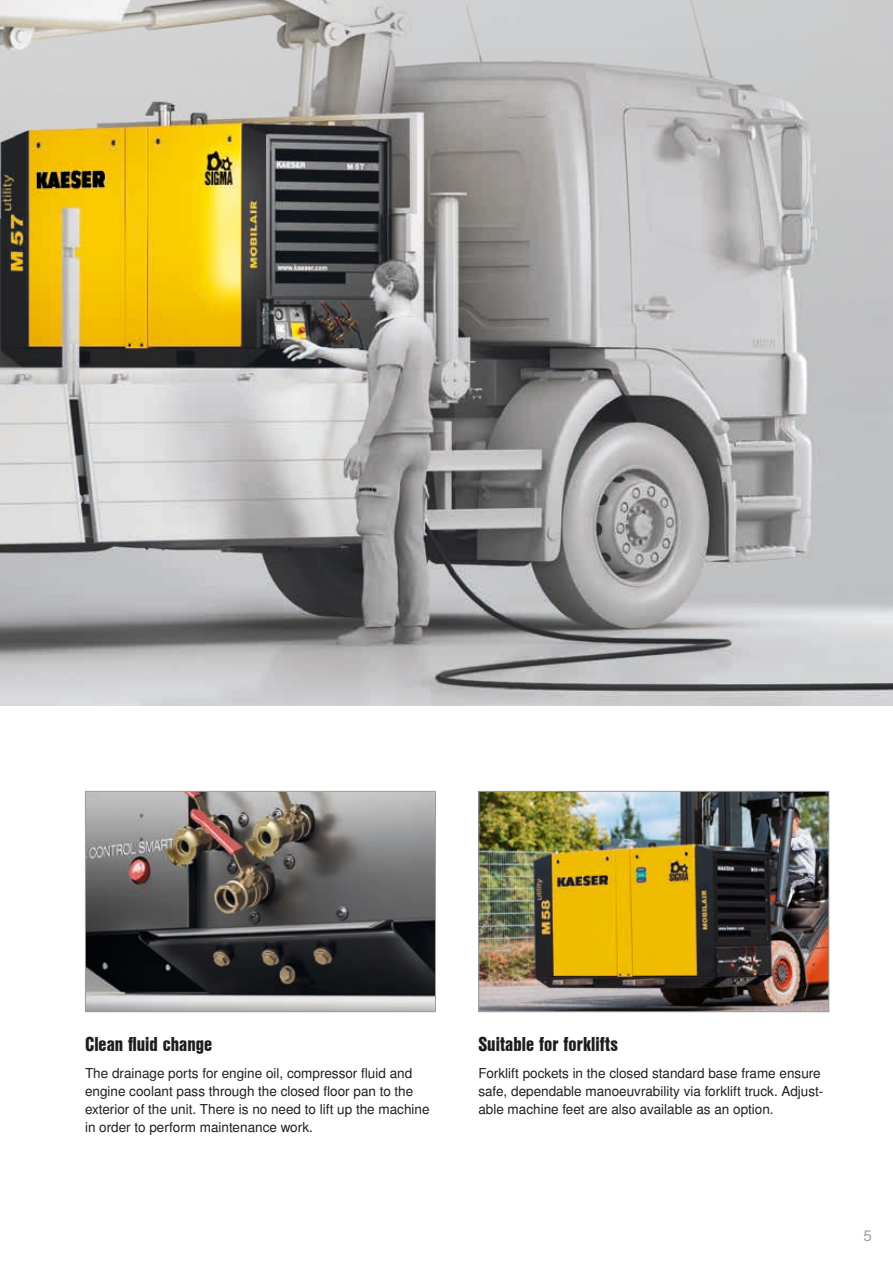
<style>
.page{position:relative;width:893px;height:1263px;background:#fff}
.page>*{position:absolute;margin:0;border:0;box-sizing:border-box;transform-origin:0 0}
.t1{font:19.5px "Nimbus San L Bla Con";color:#1d1d1b}
.t2{font:15px "Nimbus San L";color:#9d9d9d}
.t3{font:13.5px/18px "Nimbus San L";color:#1d1d1b}
</style>
<div class="page">
<img style="left:87px;top:793px;width:347px;height:217px">
<div style="left:85px;top:791px;width:351px;height:221px;border:1px solid #9d9d9d"></div>
<img style="left:480px;top:793px;width:347px;height:217px">
<div style="left:478px;top:791px;width:351px;height:221px;border:1px solid #9d9d9d"></div>
<img style="left:0;top:0;width:893px;height:706px">
<h1 class="t1" style="left:85px;top:1030px;width:129px">Clean fluid change</h1>
<p class="t3" style="left:85px;top:1065px;width:346px">The drainage ports for engine oil, compressor fluid and engine coolant pass through the closed floor pan to the exterior of the unit. There is no need to lift up the machine in order to perform maintenance work.</p>
<h1 class="t1" style="left:478px;top:1030px;width:141px">Suitable for forklifts</h1>
<p class="t3" style="left:478px;top:1065px;width:346px">Forklift pockets in the closed standard base frame ensure safe, dependable manoeuvrability via forklift truck. Adjust&shy;able machine feet are also available as an option.</p>
<p class="t2" style="left:863px;top:1226px;width:10px">5</p>
</div>
